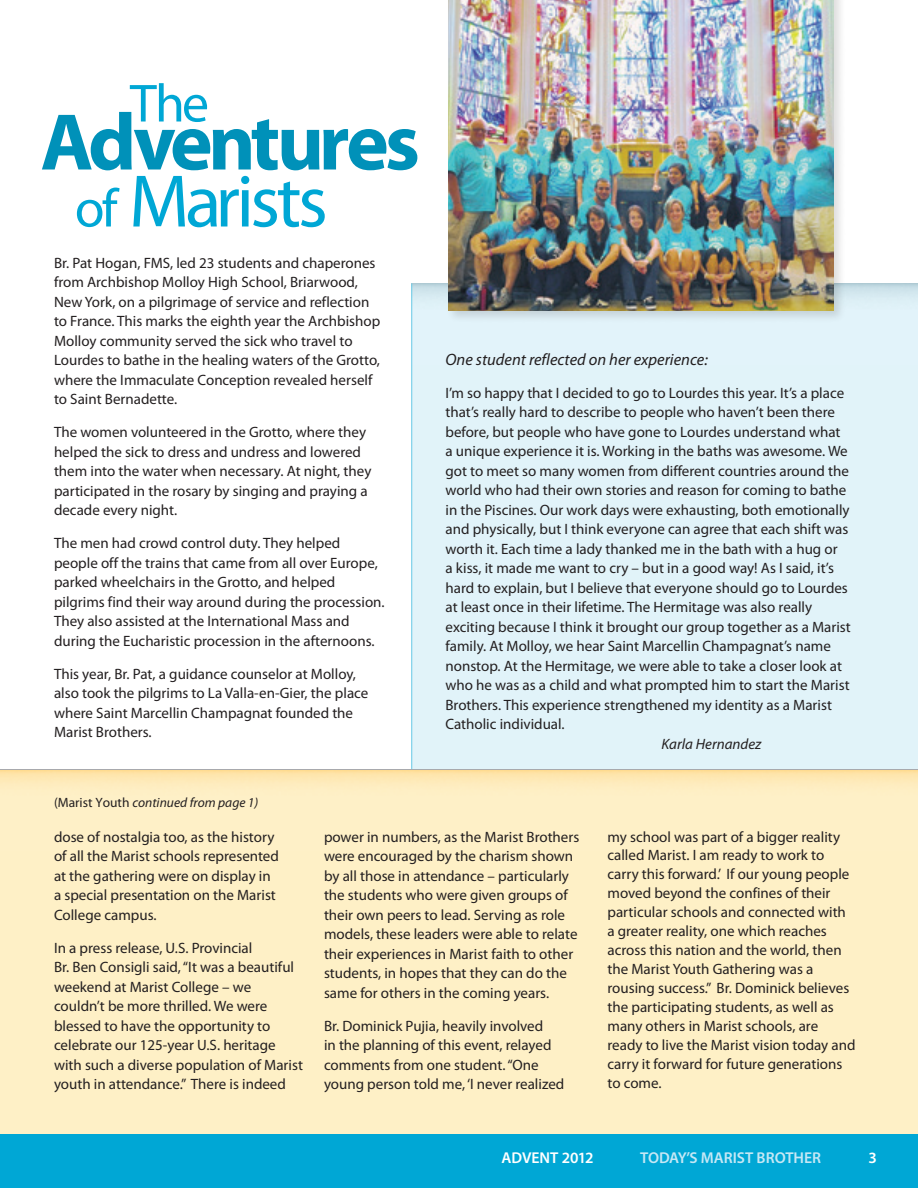
<style>
.page{position:relative;width:918px;height:1188px;background:#fff}
.page>*{position:absolute;margin:0;border:0;box-sizing:border-box;transform-origin:0 0}
.t1{font:700 81px "Myriad Pro";letter-spacing:-.055em;color:#0091b9}
.t2{font:75px "Myriad Pro";letter-spacing:-.05em;color:#00a7d5}
.t3{font:54px "Myriad Pro";color:#00a7d5}
.t4{font:italic 16.5px "Myriad Pro";color:#231f20}
.t5{font:600 15.75px "Myriad Pro";letter-spacing:-.005em;color:#c6e8f5}
.t6{font:600 15.75px "Myriad Pro";letter-spacing:-.005em;color:#fff}
.t7{font:15px/19.5px "Myriad Pro";color:#231f20}
.t8{font:italic 15px "Myriad Pro";color:#231f20}
.t9{font:italic 13.5px "Myriad Pro";color:#231f20}
.s1{font-size:54px}
.s2{font-style:normal}
</style>
<div class="page">
<div style="left:412px;top:284px;width:506px;height:486px;background:#e1f3f9"></div>
<img style="left:412px;top:284px;width:506px;height:80px">
<div style="left:0;top:770px;width:918px;height:364px;background:#fef0c6"></div>
<div style="left:0;top:1134px;width:918px;height:54px;background:#00a7d5"></div>
<div style="left:446px;top:0;width:400px;height:323px;background:#231f20;opacity:.15"></div>
<img style="left:449px;top:0;width:385px;height:310px">
<hr style="left:411px;top:284px;width:1px;height:486px;background:#6ccbe7">
<hr style="left:0;top:769px;width:918px;height:1px;background:#a8a9ad">
<h3 class="t3" style="left:130px;top:74px;width:81px">The</h3>
<h1 class="t1" style="left:40px;top:97px;width:381px">Adventures</h1>
<h2 class="t2" style="left:75px;top:160px;width:254px"><span class="s1">of</span> Marists</h2>
<p class="t7" style="left:54px;top:253px;width:328px">Br. Pat Hogan, FMS, led 23 students and chaperones from Archbishop Molloy High School, Briarwood, New York, on a pilgrimage of service and reflection to France. This marks the eighth year the Archbishop Molloy community served the sick who travel to Lourdes to bathe in the healing waters of the Grotto, where the Immaculate Conception revealed herself to Saint Bernadette.</p>
<p class="t7" style="left:54px;top:423px;width:319px">The women volunteered in the Grotto, where they helped the sick to dress and undress and lowered them into the water when necessary. At night, they participated in the rosary by singing and praying a decade every night.</p>
<p class="t7" style="left:54px;top:534px;width:332px">The men had crowd control duty. They helped people off the trains that came from all over Europe, parked wheelchairs in the Grotto, and helped pilgrims find their way around during the procession.<br>They also assisted at the International Mass and during the Eucharistic procession in the afternoons.</p>
<p class="t7" style="left:54px;top:664px;width:316px">This year, Br. Pat, a guidance counselor at Molloy, also took the pilgrims to La Valla-en-Gier, the place where Saint Marcellin Champagnat founded the Marist Brothers.</p>
<p class="t9" style="left:54px;top:795px;width:206px"><span class="s2">(Marist Youth</span> continued from page 1)</p>
<p class="t4" style="left:446px;top:350px;width:264px">One student reflected on her experience:</p>
<p class="t7" style="left:446px;top:383px;width:407px">I’m so happy that I decided to go to Lourdes this year. It’s a place that’s really hard to describe to people who haven’t been there before, but people who have gone to Lourdes understand what a unique experience it is. Working in the baths was awesome. We got to meet so many women from different countries around the world who had their own stories and reason for coming to bathe in the Piscines. Our work days were exhausting, both emotionally and physically, but I think everyone can agree that each shift was worth it. Each time a lady thanked me in the bath with a hug or<br>a kiss, it made me want to cry – but in a good way! As I said, it’s hard to explain, but I believe that everyone should go to Lourdes at least once in their lifetime. The Hermitage was also really exciting because I think it brought our group together as a Marist family. At Molloy, we hear Saint Marcellin Champagnat’s name nonstop. At the Hermitage, we were able to take a closer look at who he was as a child and what prompted him to start the Marist Brothers. This experience strengthened my identity as a Marist Catholic individual.</p>
<p class="t8" style="left:662px;top:736px;width:102px">Karla Hernandez</p>
<p class="t7" style="left:54px;top:827px;width:226px">dose of nostalgia too, as the history of all the Marist schools represented at the gathering were on display in a special presentation on the Marist<br>College campus.</p>
<p class="t7" style="left:54px;top:938px;width:250px">In a press release, U.S. Provincial<br>Br. Ben Consigli said, “It was a beautiful weekend at Marist College – we couldn’t be more thrilled. We were blessed to have the opportunity to celebrate our 125-year U.S. heritage with such a diverse population of Marist youth in attendance.” There is indeed</p>
<p class="t7" style="left:324px;top:827px;width:257px">power in numbers, as the Marist Brothers were encouraged by the charism shown by all those in attendance – particularly the students who were given groups of their own peers to lead. Serving as role models, these leaders were able to relate their experiences in Marist faith to other students, in hopes that they can do the same for others in the coming years.</p>
<p class="t7" style="left:324px;top:1016px;width:242px">Br. Dominick Pujia, heavily involved<br>in the planning of this event, relayed comments from one student. “One young person told me, ‘I never realized</p>
<p class="t7" style="left:608px;top:827px;width:250px;line-height:18.9px">my school was part of a bigger reality called Marist. I am ready to work to carry this forward.’ If our young people moved beyond the confines of their particular schools and connected with a greater reality, one which reaches across this nation and the world, then the Marist Youth Gathering was a rousing success.” Br. Dominick believes the participating students, as well as many others in Marist schools, are ready to live the Marist vision today and carry it forward for future generations to come.</p>
<p class="t6" style="left:501px;top:1149px;width:94px">ADVENT 2012</p>
<p class="t5" style="left:640px;top:1149px;width:164px">TODAY’S MARIST BROTHER</p>
<p class="t6" style="left:869px;top:1149px;width:10px">3</p>
</div>
